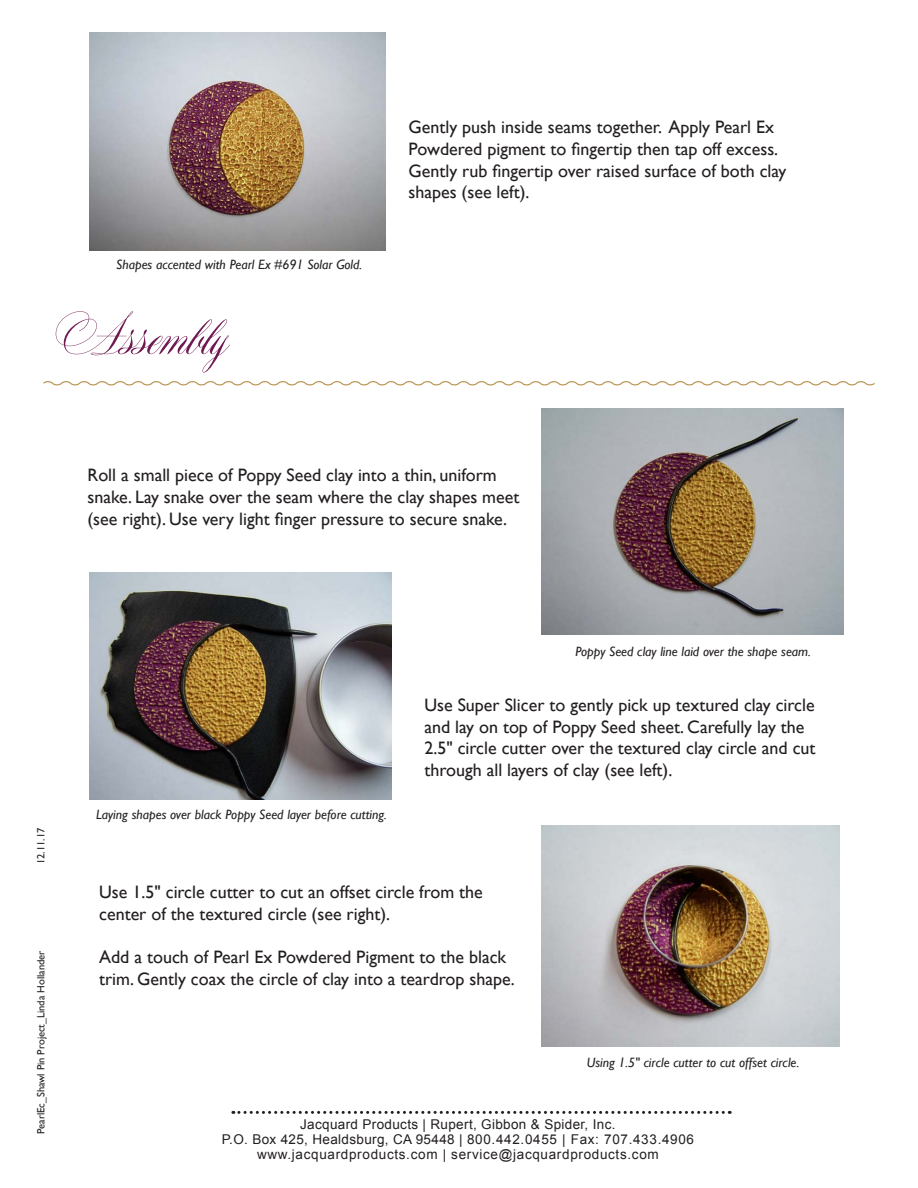
<style>
.page{position:relative;width:918px;height:1188px;background:#fff}
.page>*{position:absolute;margin:0;border:0;box-sizing:border-box;transform-origin:0 0}
.t1{font:72px "Maratre";color:#6e1952}
.t2{font:18px/21.6px "Gill Sans";color:#231f20}
.t3{font:italic 13.5px "Gill Sans";color:#231f20}
.t4{font:13.5px/15px "Arial";letter-spacing:.05em;color:#231f20;text-align:center}
.t5{font:10.5px "Gill Sans";color:#231f20}
</style>
<div class="page">
<img style="left:90px;top:33px;width:295px;height:217px">
<svg style="left:43px;top:381px;width:832px;height:5px"></svg>
<img style="left:541px;top:408px;width:303px;height:227px">
<img style="left:90px;top:572px;width:302px;height:227px">
<img style="left:541px;top:826px;width:299px;height:221px">
<svg style="left:233px;top:1111px;width:497px;height:3px"></svg>
<p class="t3" style="left:116px;top:256px;width:247px">Shapes accented with Pearl Ex #691 Solar Gold.</p>
<p class="t1" style="left:54px;top:298px;width:177px">Assembly</p>
<p class="t2" style="left:409px;top:117px;width:367px">Gently push inside seams together. Apply Pearl Ex</p>
<p class="t2" style="left:409px;top:138px;width:371px">Powdered pigment to fingertip then tap off excess.</p>
<p class="t2" style="left:409px;top:160px;width:379px">Gently rub fingertip over raised surface of both clay shapes (see left).</p>
<p class="t2" style="left:87px;top:465px;width:433px">Roll a small piece of Poppy Seed clay into a thin, uniform snake. Lay snake over the seam where the clay shapes meet (see right). Use very light finger pressure to secure snake.</p>
<p class="t5" style="left:35px;top:864px;width:38px;rotate:-90deg">12.11.17</p>
<p class="t5" style="left:35px;top:1134px;width:185px;rotate:-90deg">PearlEc_Shawl Pin Project_Linda Hollander</p>
<p class="t3" style="left:575px;top:644px;width:237px">Poppy Seed clay line laid over the shape seam.</p>
<p class="t3" style="left:96px;top:806px;width:292px">Laying shapes over black Poppy Seed layer before cutting.</p>
<p class="t2" style="left:424px;top:695px;width:393px">Use Super Slicer to gently pick up textured clay circle and lay on top of Poppy Seed sheet. Carefully lay the 2.5" circle cutter over the textured clay circle and cut through all layers of clay (see left).</p>
<p class="t2" style="left:99px;top:882px;width:385px">Use 1.5" circle cutter to cut an offset circle from the center of the textured circle (see right).</p>
<p class="t2" style="left:99px;top:946px;width:417px">Add a touch of Pearl Ex Powdered Pigment to the black trim. Gently coax the circle of clay into a teardrop shape.</p>
<p class="t3" style="left:587px;top:1054px;width:214px">Using 1.5" circle cutter to cut offset circle.</p>
<p class="t4" style="left:222px;top:1117px;width:474px">Jacquard Products | Rupert, Gibbon &amp; Spider, Inc.<br>P.O. Box 425, Healdsburg, CA 95448 | 800.442.0455 | Fax: 707.433.4906 www.jacquardproducts.com | service@jacquardproducts.com</p>
</div>
